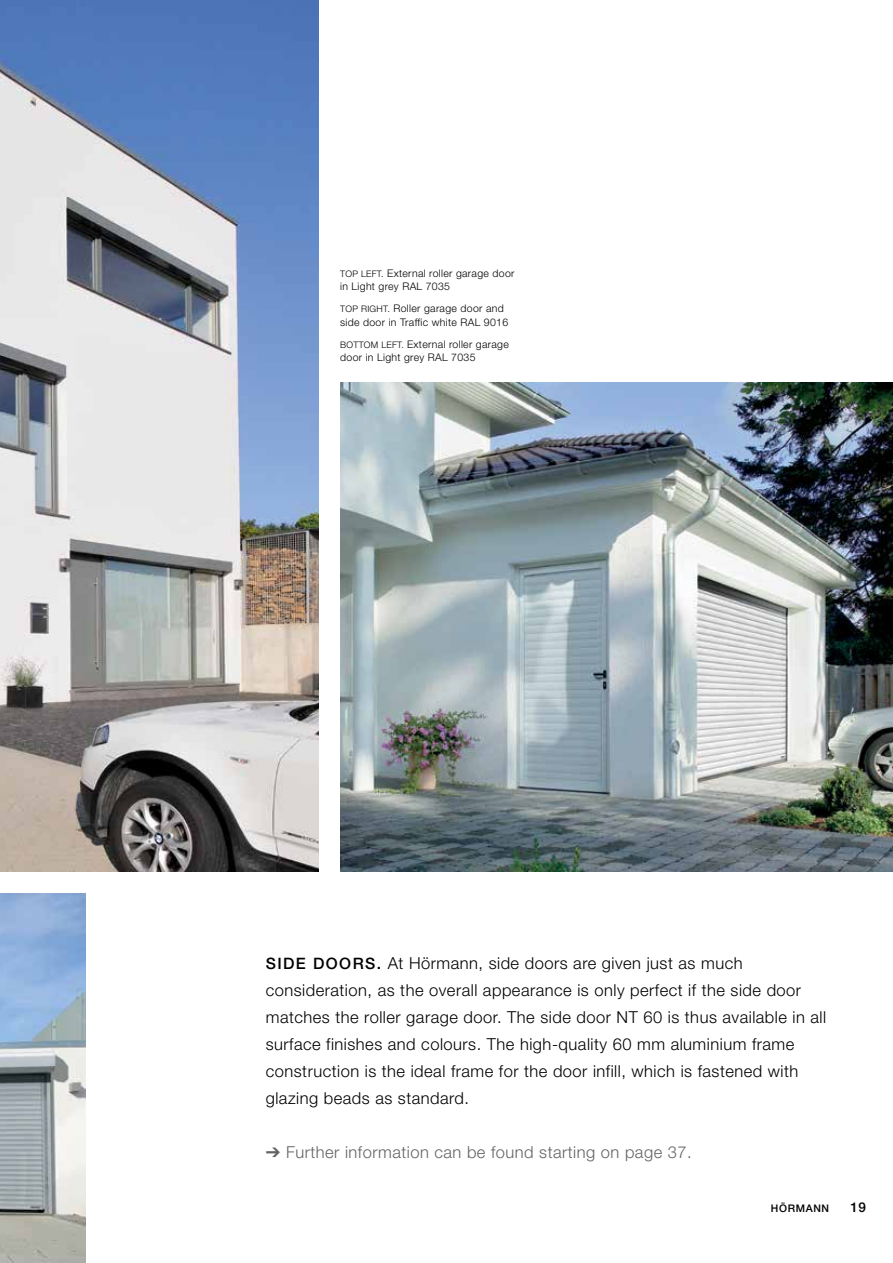
<style>
.page{position:relative;width:893px;height:1263px;background:#fff}
.page>*{position:absolute;margin:0;border:0;box-sizing:border-box;transform-origin:0 0}
.t1{font:300 16.5px/27px "Hoermann Helvetica Neue";letter-spacing:.03em;color:#000}
.t2{font:300 16.5px "Hoermann Helvetica Neue";letter-spacing:.03em;color:#636466}
.t3{font:500 13.5px "Hoermann Helvetica Neue";color:#000}
.t4{font:300 10.5px/13.5px "Hoermann Helvetica Neue";letter-spacing:.03em;color:#000}
.t5{font:500 10.5px "Hoermann Helvetica Neue";letter-spacing:.06em;color:#000}
.s1{font-size:9px}
.s2{font-weight:500;font-size:15.75px}
</style>
<div class="page">
<img style="left:0;top:0;width:319px;height:872px">
<img style="left:0;top:893px;width:85px;height:370px">
<img style="left:340px;top:383px;width:553px;height:489px">
<p class="t4" style="left:340px;top:266px;width:176px"><span class="s1">TOP LEFT.</span> External roller garage door in Light grey RAL 7035</p>
<p class="t4" style="left:340px;top:301px;width:170px"><span class="s1">TOP RIGHT.</span> Roller garage door and side door in Traffic white RAL 9016</p>
<p class="t4" style="left:340px;top:337px;width:170px"><span class="s1">BOTTOM LEFT.</span> External roller garage door in Light grey RAL 7035</p>
<p class="t1" style="left:266px;top:948px;width:562px"><span class="s2">SIDE DOORS.</span> At Hörmann, side doors are given just as much consideration, as the overall appearance is only perfect if the side door matches the roller garage door. The side door NT 60 is thus available in all surface finishes and colours. The high-quality 60 mm aluminium frame construction is the ideal frame for the door infill, which is fastened with glazing beads as standard.</p>
<p class="t2" style="left:266px;top:1140px;width:427px">➔ Further information can be found starting on page 37.</p>
<p class="t5" style="left:771px;top:1201px;width:60px">HÖRMANN</p>
<p class="t3" style="left:850px;top:1198px;width:17px">19</p>
</div>
